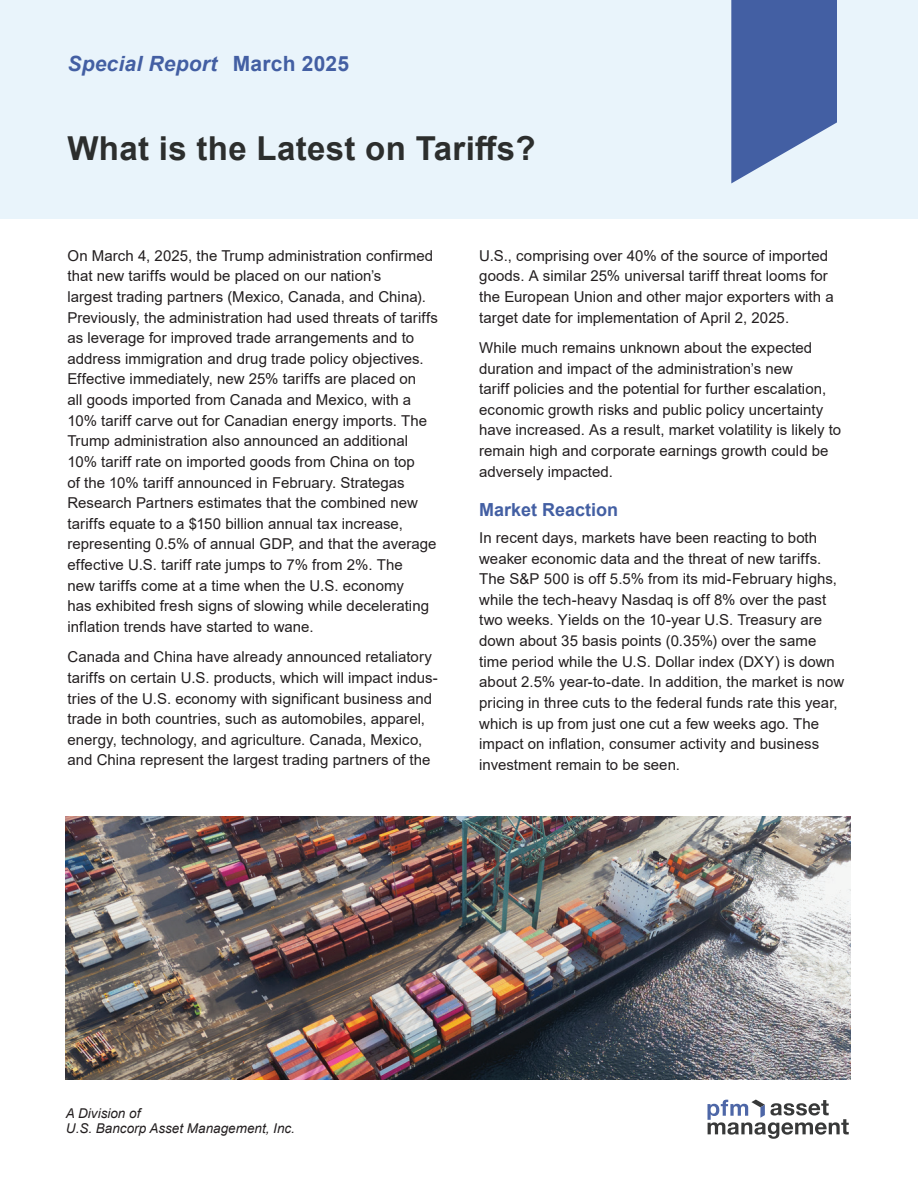
<style>
.page{position:relative;width:918px;height:1188px;background:#fff}
.page>*{position:absolute;margin:0;border:0;box-sizing:border-box;transform-origin:0 0}
.t1{font:700 33px "Arial";letter-spacing:.01em;color:#2c2e2d}
.t2{font:italic 700 21px "Arial";letter-spacing:.01em;color:#435fa3}
.t3{font:700 18px "Arial";color:#435fa3}
.t4{font:15px/20.7px "Arial";letter-spacing:.005em;color:#231f20}
.t5{font:italic 13.5px/15px "Arial";color:#231f20}
.s1{font-style:normal}
</style>
<div class="page">
<div style="left:0;top:0;width:918px;height:218px;background:#e9f4fb"></div>
<svg style="left:731px;top:0;width:106px;height:183px"></svg>
<svg style="left:707px;top:1100px;width:142px;height:39px"></svg>
<img style="left:66px;top:816px;width:784px;height:264px">
<h2 class="t2" style="left:68px;top:50px;width:283px">Special Report <span class="s1">March 2025</span></h2>
<h1 class="t1" style="left:68px;top:125px;width:470px">What is the Latest on Tariffs?</h1>
<p class="t4" style="left:68px;top:245px;width:372px">On March 4, 2025, the Trump administration confirmed that new tariffs would be placed on our nation’s<br>largest trading partners (Mexico, Canada, and China).<br>Previously, the administration had used threats of tariffs as leverage for improved trade arrangements and to address immigration and drug trade policy objectives.<br>Effective immediately, new 25% tariffs are placed on<br>all goods imported from Canada and Mexico, with a 10% tariff carve out for Canadian energy imports. The Trump administration also announced an additional 10% tariff rate on imported goods from China on top<br>of the 10% tariff announced in February. Strategas Research Partners estimates that the combined new tariffs equate to a $150 billion annual tax increase, representing 0.5% of annual GDP, and that the average effective U.S. tariff rate jumps to 7% from 2%. The<br>new tariffs come at a time when the U.S. economy<br>has exhibited fresh signs of slowing while decelerating inflation trends have started to wane.</p>
<p class="t4" style="left:68px;top:647px;width:372px">Canada and China have already announced retaliatory tariffs on certain U.S. products, which will impact indus&shy;tries of the U.S. economy with significant business and trade in both countries, such as automobiles, apparel, energy, technology, and agriculture. Canada, Mexico, and China represent the largest trading partners of the</p>
<p class="t4" style="left:479px;top:245px;width:356px">U.S., comprising over 40% of the source of imported goods. A similar 25% universal tariff threat looms for the European Union and other major exporters with a target date for implementation of April 2, 2025.</p>
<p class="t4" style="left:479px;top:337px;width:364px">While much remains unknown about the expected duration and impact of the administration’s new<br>tariff policies and the potential for further escalation, economic growth risks and public policy uncertainty have increased. As a result, market volatility is likely to remain high and corporate earnings growth could be adversely impacted.</p>
<p class="t3" style="left:479px;top:497px;width:141px">Market Reaction</p>
<p class="t4" style="left:479px;top:527px;width:367px">In recent days, markets have been reacting to both weaker economic data and the threat of new tariffs.<br>The S&amp;P 500 is off 5.5% from its mid-February highs, while the tech-heavy Nasdaq is off 8% over the past two weeks. Yields on the 10-year U.S. Treasury are down about 35 basis points (0.35%) over the same time period while the U.S. Dollar index (DXY) is down about 2.5% year-to-date. In addition, the market is now pricing in three cuts to the federal funds rate this year, which is up from just one cut a few weeks ago. The impact on inflation, consumer activity and business investment remain to be seen.</p>
<p class="t5" style="left:66px;top:1106px;width:231px">A Division of<br>U.S. Bancorp Asset Management, Inc.</p>
</div>
